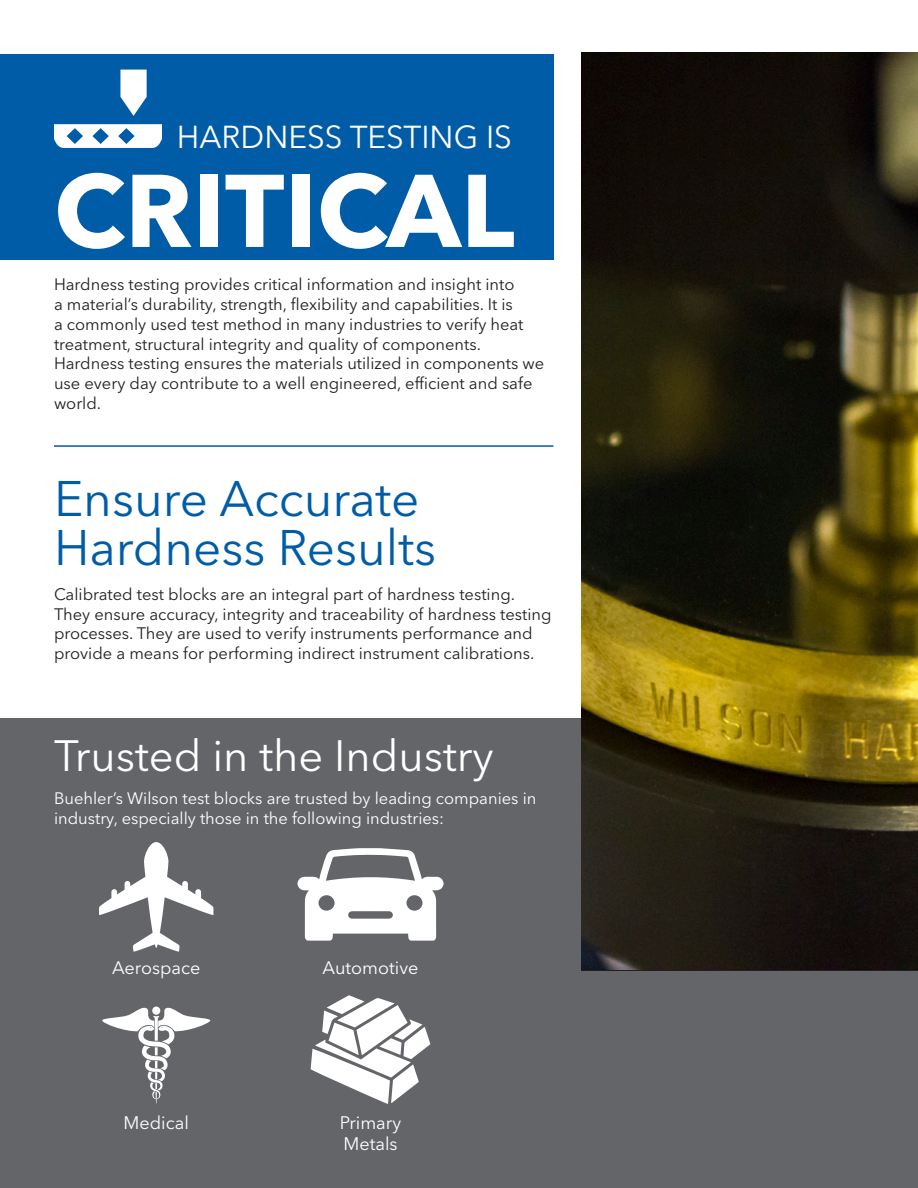
<style>
.page{position:relative;width:918px;height:1188px;background:#fff}
.page>*{position:absolute;margin:0;border:0;box-sizing:border-box;transform-origin:0 0}
.t1{font:700 102px "Avenir Next LT Pro";color:#fff}
.t2{font:49.5px "Avenir Next LT Pro";color:#015ca7}
.t3{font:43.5px "Avenir Next LT Pro";color:#fff}
.t4{font:31.5px "Avenir Next LT Pro";color:#fff}
.t5{font:18px/21.6px "Avenir Next LT Pro";color:#fff}
.t6{font:16.5px/19.8px "Avenir Next LT Pro";color:#231f20}
.t7{font:16.5px "Avenir Next LT Pro";color:#fff}
</style>
<div class="page">
<div style="left:0;top:54px;width:554px;height:206px;background:#015ca7"></div>
<div style="left:0;top:718px;width:918px;height:470px;background:#646569"></div>
<img style="left:581px;top:53px;width:337px;height:916px">
<svg style="left:54px;top:124px;width:108px;height:24px;background:#d1e1ef"></svg>
<svg style="left:120px;top:70px;width:27px;height:46px"></svg>
<hr style="left:54px;top:445px;width:500px;height:2px;background:#015ca7">
<svg style="left:297px;top:848px;width:147px;height:93px"></svg>
<svg style="left:311px;top:995px;width:119px;height:109px"></svg>
<svg style="left:102px;top:1007px;width:109px;height:97px"></svg>
<svg style="left:99px;top:842px;width:115px;height:110px"></svg>
<p class="t4" style="left:177px;top:118px;width:337px">HARDNESS TESTING IS</p>
<p class="t1" style="left:54px;top:149px;width:462px">CRITICAL</p>
<p class="t6" style="left:54px;top:275px;width:471px">Hardness testing provides critical information and insight into a material’s durability, strength, flexibility and capabilities. It is a commonly used test method in many industries to verify heat treatment, structural integrity and quality of components.</p>
<p class="t6" style="left:54px;top:354px;width:492px">Hardness testing ensures the materials utilized in components we use every day contribute to a well engineered, efficient and safe world.</p>
<p class="t2" style="left:54px;top:469px;width:367px">Ensure Accurate</p>
<p class="t2" style="left:54px;top:518px;width:384px">Hardness Results</p>
<p class="t6" style="left:54px;top:584px;width:499px">Calibrated test blocks are an integral part of hardness testing.<br>They ensure accuracy, integrity and traceability of hardness testing</p>
<p class="t6" style="left:54px;top:624px;width:482px">processes. They are used to verify instruments performance and provide a means for performing indirect instrument calibrations.</p>
<p class="t3" style="left:54px;top:730px;width:441px">Trusted in the Industry</p>
<p class="t7" style="left:54px;top:789px;width:484px">Buehler’s Wilson test blocks are trusted by leading companies in</p>
<p class="t7" style="left:54px;top:808px;width:392px">industry, especially those in the following industries:</p>
<p class="t5" style="left:112px;top:957px;width:90px">Aerospace</p>
<p class="t5" style="left:323px;top:957px;width:97px">Automotive</p>
<p class="t5" style="left:124px;top:1112px;width:67px">Medical</p>
<p class="t5" style="left:340px;top:1112px;width:63px">Primary<br>Metals</p>
</div>
